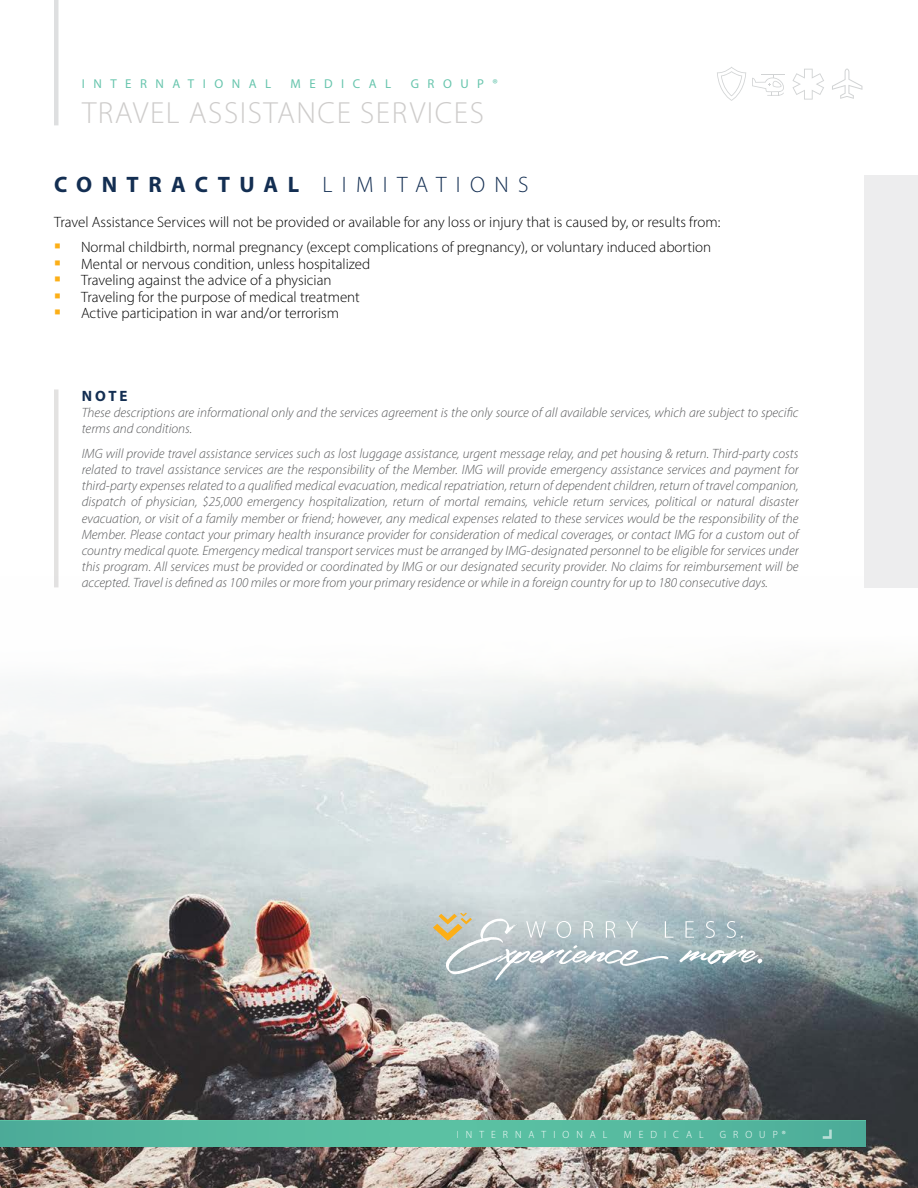
<style>
.page{position:relative;width:918px;height:1188px;background:#fff}
.page>*{position:absolute;margin:0;border:0;box-sizing:border-box;transform-origin:0 0}
.t1{font:300 30.75px "Myriad Pro";letter-spacing:.05em;color:#cecccb}
.t2{font:700 22.35px "Myriad Pro";letter-spacing:.42em;color:#132e52}
.t3{font:300 15px/16.5px "Myriad Pro";color:#000}
.t4{font:700 15px "Myriad Pro";color:#132e52}
.t5{font:italic 300 13.5px/16.2px "Myriad Pro";color:#58595b}
.t6{font:12.9px "Myriad Pro";letter-spacing:.66em;color:#67c5ad}
.t7{font:300 10.5px "Myriad Pro";letter-spacing:.69em;color:#fff}
.s1{font-weight:300}
</style>
<div class="page">
<hr style="left:54px;top:0;width:4px;height:125px;background:#dedfe0">
<svg style="left:717px;top:67px;width:29px;height:34px"></svg>
<svg style="left:792px;top:69px;width:32px;height:31px"></svg>
<svg style="left:832px;top:69px;width:30px;height:30px"></svg>
<svg style="left:752px;top:74px;width:33px;height:22px"></svg>
<img style="left:0;top:576px;width:918px;height:612px">
<svg style="left:0;top:826px;width:918px;height:44px;background:#d9e0e0"></svg>
<svg style="left:0;top:620px;width:918px;height:206px;fill:#f3f4f2"></svg>
<div style="left:0;top:1121px;width:866px;height:26px;background:linear-gradient(to right,#55b89f,#55b89f)"></div>
<svg style="left:823px;top:1130px;width:9px;height:9px"></svg>
<svg style="left:679px;top:949px;width:86px;height:15px"></svg>
<svg style="left:685px;top:921px;width:9px;height:17px"></svg>
<svg style="left:706px;top:921px;width:9px;height:17px"></svg>
<svg style="left:727px;top:921px;width:16px;height:17px"></svg>
<svg style="left:433px;top:913px;width:240px;height:68px;background:#b4c1c2"></svg>
<hr style="left:54px;top:389px;width:4px;height:198px;background:#e3e2e1">
<div style="left:864px;top:175px;width:54px;height:412px;background:#ededee"></div>
<p class="t6" style="left:82px;top:76px;width:191px">INTERNATIONAL</p>
<p class="t6" style="left:291px;top:76px;width:102px">MEDICAL</p>
<p class="t6" style="left:411px;top:76px;width:89px">GROUP®</p>
<h1 class="t1" style="left:82px;top:94px;width:403px">TRAVEL ASSISTANCE SERVICES</h1>
<h2 class="t2" style="left:54px;top:170px;width:476px">CONTRACTUAL <span class="s1">LIMITATIONS</span></h2>
<p class="t3" style="left:81px;top:209px;width:641px;line-height:25px;text-indent:-27px">Travel Assistance Services will not be provided or available for any loss or injury that is caused by, or results from:<br>Normal childbirth, normal pregnancy (except complications of pregnancy), or voluntary induced abortion</p>
<p class="t3" style="left:81px;top:255px;width:291px">Mental or nervous condition, unless hospitalized Traveling against the advice of a physician Traveling for the purpose of medical treatment Active participation in war and/or terrorism</p>
<p class="t4" style="left:82px;top:386px;width:47px">NOTE</p>
<p class="t5" style="left:82px;top:404px;width:718px">These descriptions are informational only and the services agreement is the only source of all available services, which are subject to specific terms and conditions.</p>
<p class="t5" style="left:82px;top:445px;width:718px;text-align:justify">IMG will provide travel assistance services such as lost luggage assistance, urgent message relay, and pet housing &amp; return. Third-party costs related to travel assistance services are the responsibility of the Member. IMG will provide emergency assistance services and payment for third-party expenses related to a qualified medical evacuation, medical repatriation, return of dependent children, return of travel companion, dispatch of physician, $25,000 emergency hospitalization, return of mortal remains, vehicle return services, political or natural disaster evacuation, or visit of a family member or friend; however, any medical expenses related to these services would be the responsibility of the Member. Please contact your primary health insurance provider for consideration of medical coverages, or contact IMG for a custom out of country medical quote. Emergency medical transport services must be arranged by IMG-designated personnel to be eligible for services under this program. All services must be provided or coordinated by IMG or our designated security provider. No claims for reimbursement will be accepted. Travel is defined as 100 miles or more from your primary residence or while in a foreign country for up to 180 consecutive days.</p>
<p class="t7" style="left:457px;top:1128px;width:152px">INTERNATIONAL</p>
<p class="t7" style="left:624px;top:1128px;width:81px">MEDICAL</p>
<p class="t7" style="left:720px;top:1128px;width:67px">GROUP®</p>
</div>
